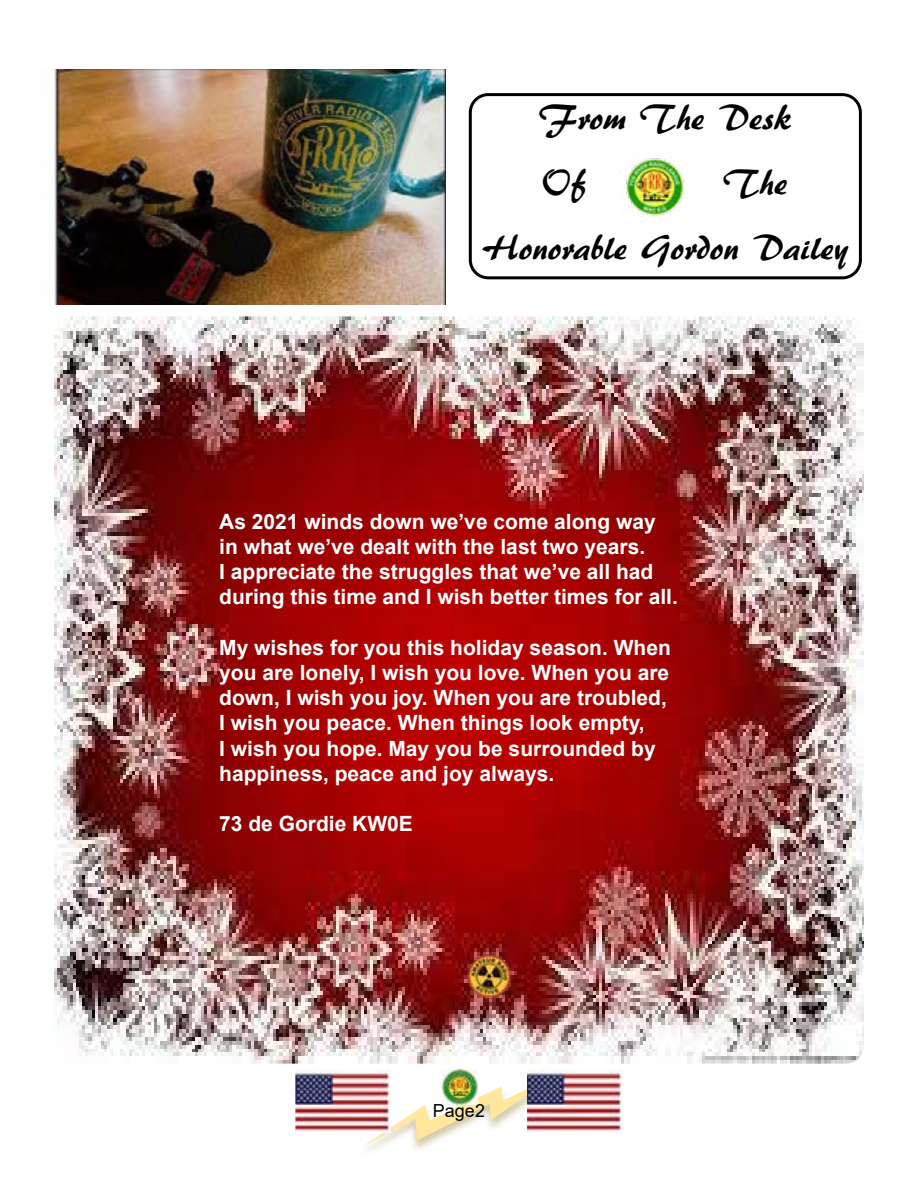
<style>
.page{position:relative;width:918px;height:1188px;background:#fff}
.page>*{position:absolute;margin:0;border:0;box-sizing:border-box;transform-origin:0 0}
.t1{font:36px/64.8px "ARBERKLEY";color:#000}
.t2{font:700 21px/25.2px "Arial";color:#fff}
.t3{font:18px "Arial";color:#000}
</style>
<div class="page">
<svg style="left:363px;top:1080px;width:164px;height:67px"></svg>
<img style="left:441px;top:1070px;width:36px;height:34px">
<img style="left:296px;top:1070px;width:95px;height:63px">
<img style="left:527px;top:1070px;width:95px;height:63px">
<img style="left:51px;top:69px;width:395px;height:236px">
<div style="left:469px;top:93px;width:393px;height:186px;border:3px solid #000;border-radius:18px"></div>
<img style="left:624px;top:158px;width:60px;height:59px">
<img style="left:54px;top:316px;width:810px;height:748px">
<img style="left:457px;top:943px;width:63px;height:103px">
<hr style="left:0;top:1187px;width:159px;height:1px;background:#148b3b">
<hr style="left:159px;top:1187px;width:115px;height:1px;background:#148b3b">
<h1 class="t1" style="left:538px;top:86px;width:254px">From The Desk<br>Of</h1>
<h1 class="t1" style="left:481px;top:151px;width:368px;text-indent:242px">The<br>Honorable Gordon Dailey</h1>
<p class="t2" style="left:219px;top:509px;width:460px">As 2021 winds down we’ve come along way in what we’ve dealt with the last two years.<br>I appreciate the struggles that we’ve all had during this time and I wish better times for all.</p>
<p class="t2" style="left:219px;top:635px;width:453px">My wishes for you this holiday season. When you are lonely, I wish you love. When you are down, I wish you joy. When you are troubled, I wish you peace. When things look empty,<br>I wish you hope. May you be surrounded by happiness, peace and joy always.</p>
<p class="t2" style="left:219px;top:811px;width:195px">73 de Gordie KW0E</p>
<p class="t3" style="left:433px;top:1098px;width:54px">Page2</p>
</div>
